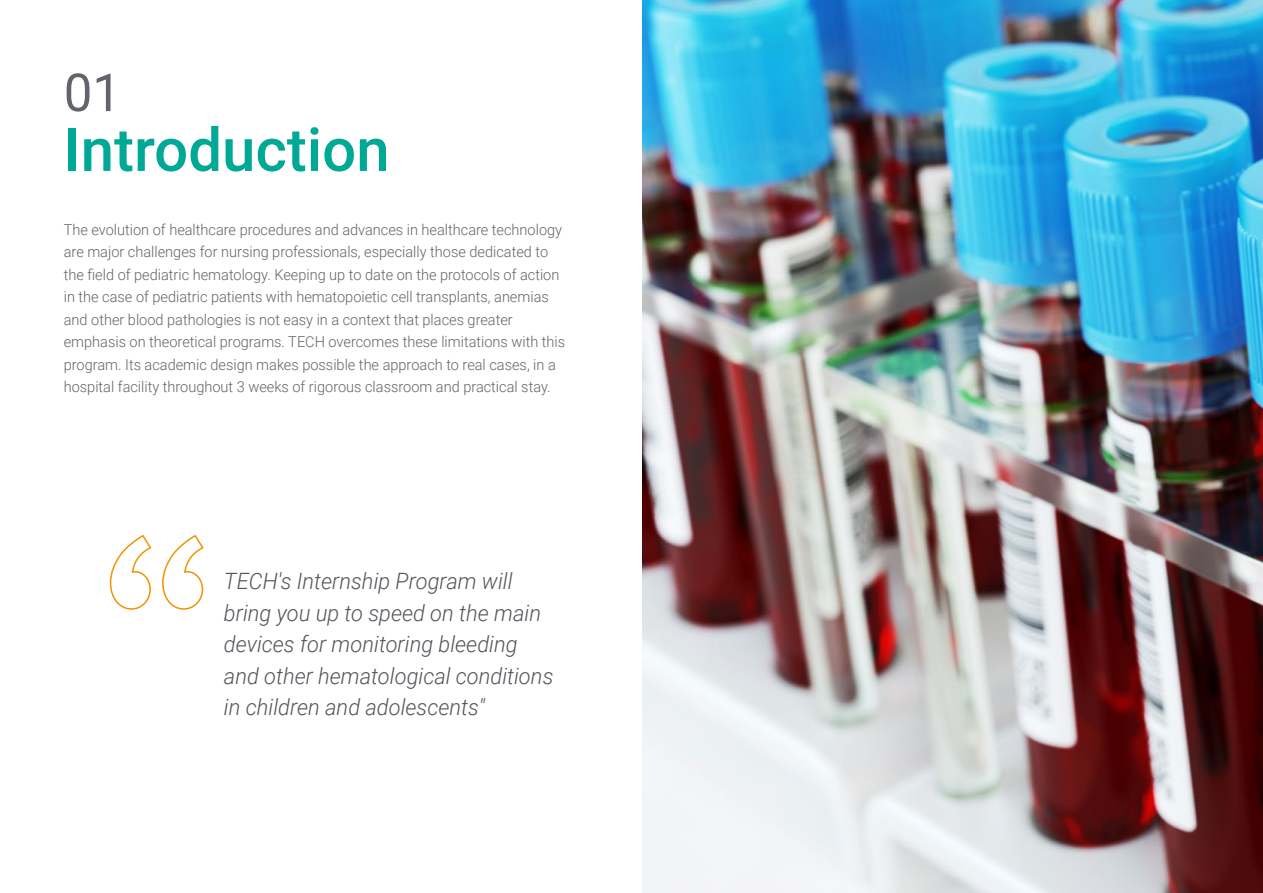
<style>
.page{position:relative;width:1263px;height:893px;background:#fff}
.page>*{position:absolute;margin:0;border:0;box-sizing:border-box;transform-origin:0 0}
.t1{font:500 60px "Roboto";color:#00a996}
.t2{font:52.5px "Roboto";color:#61646a}
.t3{font:italic 300 22.5px/31.5px "Roboto";color:#52555b}
.t4{font:300 15px/22.5px "Roboto";color:#61646a}
</style>
<div class="page">
<img style="left:642px;top:0;width:621px;height:893px">
<svg style="left:109px;top:534px;width:95px;height:76px"></svg>
<h2 class="t2" style="left:64px;top:56px;width:59px">01</h2>
<h1 class="t1" style="left:64px;top:108px;width:327px">Introduction</h1>
<p class="t4" style="left:64px;top:217px;width:503px">The evolution of healthcare procedures and advances in healthcare technology are major challenges for nursing professionals, especially those dedicated to the field of pediatric hematology. Keeping up to date on the protocols of action in the case of pediatric patients with hematopoietic cell transplants, anemias and other blood pathologies is not easy in a context that places greater emphasis on theoretical programs. TECH overcomes these limitations with this program. Its academic design makes possible the approach to real cases, in a hospital facility throughout 3 weeks of rigorous classroom and practical stay.</p>
<h3 class="t3" style="left:224px;top:565px;width:331px">TECH's Internship Program will bring you up to speed on the main devices for monitoring bleeding and other hematological conditions in children and adolescents"</h3>
</div>
